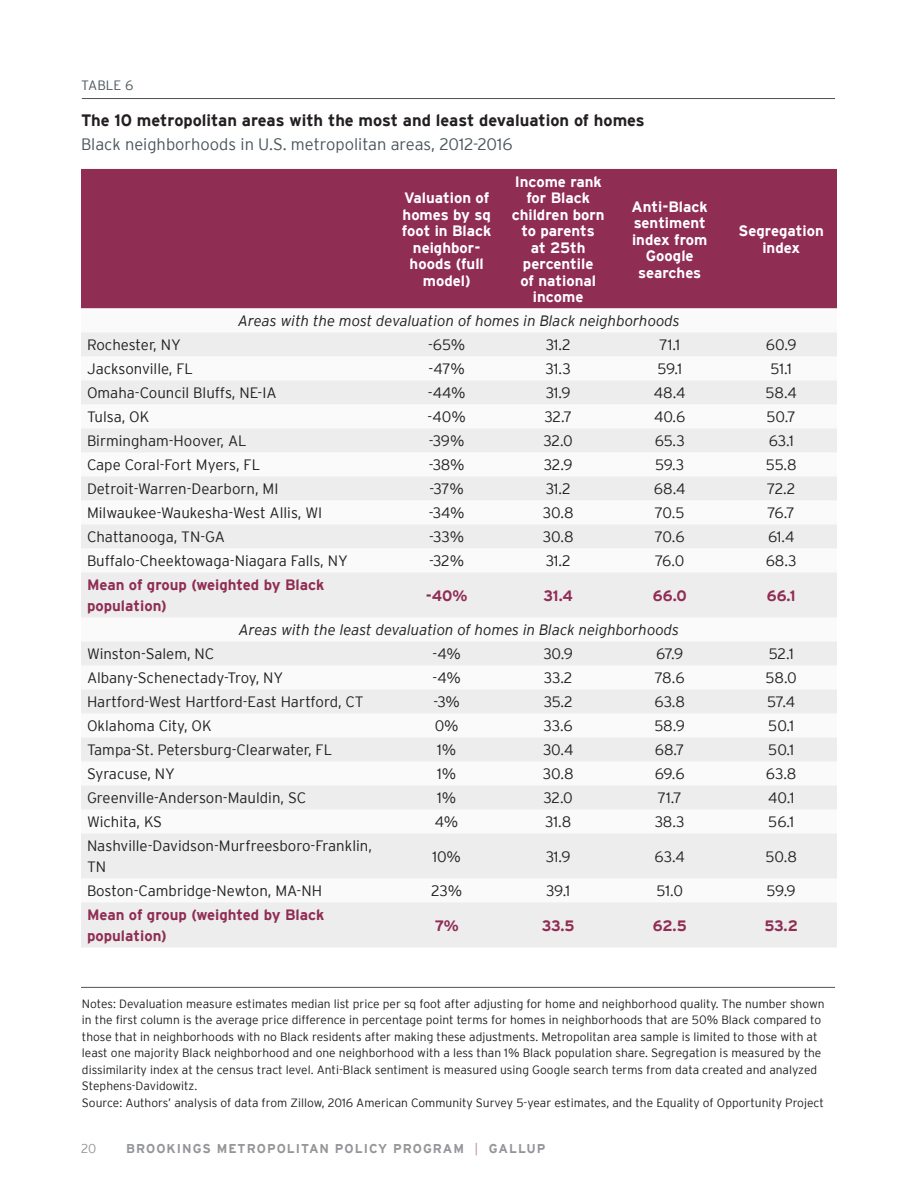
<style>
.page{position:relative;width:918px;height:1188px;background:#fff}
.page>*{position:absolute;margin:0;border:0;box-sizing:border-box;transform-origin:0 0}
.t1{font:700 16.5px "Interstate";color:#231f20}
.t2{font:300 16.5px "Interstate";color:#4a555b}
.t3{font:300 15px/21px "Interstate";color:#231f20}
.t4{font:700 15px/16.5px "Interstate";color:#fff;text-align:center}
.t5{font:italic 300 15px "Interstate";color:#231f20}
.t6{font:700 15px/21px "Interstate";color:#902d53}
.t7{font:300 13.5px "Interstate";color:#4a555b}
.t8{font:700 12.75px "Interstate";letter-spacing:.08em;color:#939598}
.t9{font:300 12.75px "Interstate";color:#939598}
.t10{font:300 12px/16.5px "Interstate";color:#231f20}
.s1{font-weight:300;color:#bd8894}
</style>
<div class="page">
<hr style="left:81px;top:987px;width:754px;height:1px;background:#4d545a">
<hr style="left:82px;top:98px;width:753px;height:1px;background:#4d545a">
<div style="left:81px;top:169px;width:756px;height:139px;background:#902d53"></div>
<svg style="left:81px;top:332px;width:756px;height:615px;fill:#ededee"></svg>
<p class="t7" style="left:81px;top:78px;width:54px">TABLE 6</p>
<p class="t1" style="left:81px;top:111px;width:565px">The 10 metropolitan areas with the most and least devaluation of homes</p>
<p class="t2" style="left:81px;top:135px;width:433px">Black neighborhoods in U.S. metropolitan areas, 2012-2016</p>
<p class="t4" style="left:402px;top:190px;width:91px">Valuation of homes by sq foot in Black neighbor&shy;hoods (full model)</p>
<p class="t4" style="left:512px;top:173px;width:95px">Income rank for Black children born to parents<br>at 25th percentile<br>of national income</p>
<p class="t4" style="left:632px;top:198px;width:78px">Anti-Black sentiment index from<br>Google searches</p>
<p class="t5" style="left:238px;top:313px;width:443px">Areas with the most devaluation of homes in Black neighborhoods</p>
<p class="t4" style="left:739px;top:223px;width:87px">Segregation index</p>
<p class="t3" style="left:87px;top:335px;width:95px">Rochester, NY</p>
<p class="t3" style="left:428px;top:335px;width:39px">-65%</p>
<p class="t3" style="left:546px;top:335px;width:27px">31.2</p>
<p class="t3" style="left:659px;top:335px;width:22px">71.1</p>
<p class="t3" style="left:766px;top:335px;width:32px">60.9</p>
<p class="t3" style="left:87px;top:359px;width:108px">Jacksonville, FL</p>
<p class="t3" style="left:429px;top:359px;width:38px">-47%</p>
<p class="t3" style="left:546px;top:359px;width:27px">31.3</p>
<p class="t3" style="left:657px;top:359px;width:26px">59.1</p>
<p class="t3" style="left:771px;top:359px;width:23px">51.1</p>
<p class="t3" style="left:87px;top:383px;width:191px">Omaha-Council Bluffs, NE-IA</p>
<p class="t3" style="left:428px;top:383px;width:39px">-44%</p>
<p class="t3" style="left:546px;top:383px;width:27px">31.9</p>
<p class="t3" style="left:654px;top:383px;width:33px">48.4</p>
<p class="t3" style="left:766px;top:383px;width:33px">58.4</p>
<p class="t3" style="left:87px;top:407px;width:64px">Tulsa, OK</p>
<p class="t3" style="left:428px;top:407px;width:40px">-40%</p>
<p class="t3" style="left:544px;top:407px;width:29px">32.7</p>
<p class="t3" style="left:654px;top:407px;width:33px">40.6</p>
<p class="t3" style="left:767px;top:407px;width:31px">50.7</p>
<p class="t3" style="left:87px;top:431px;width:161px">Birmingham-Hoover, AL</p>
<p class="t3" style="left:429px;top:431px;width:37px">-39%</p>
<p class="t3" style="left:543px;top:431px;width:31px">32.0</p>
<p class="t3" style="left:655px;top:431px;width:32px">65.3</p>
<p class="t3" style="left:769px;top:431px;width:26px">63.1</p>
<p class="t3" style="left:87px;top:455px;width:175px">Cape Coral-Fort Myers, FL</p>
<p class="t3" style="left:429px;top:455px;width:38px">-38%</p>
<p class="t3" style="left:544px;top:455px;width:30px">32.9</p>
<p class="t3" style="left:655px;top:455px;width:31px">59.3</p>
<p class="t3" style="left:766px;top:455px;width:32px">55.8</p>
<p class="t3" style="left:87px;top:479px;width:193px">Detroit-Warren-Dearborn, MI</p>
<p class="t3" style="left:430px;top:479px;width:36px">-37%</p>
<p class="t3" style="left:546px;top:479px;width:27px">31.2</p>
<p class="t3" style="left:654px;top:479px;width:33px">68.4</p>
<p class="t3" style="left:767px;top:479px;width:30px">72.2</p>
<p class="t3" style="left:87px;top:503px;width:237px">Milwaukee-Waukesha-West Allis, WI</p>
<p class="t3" style="left:429px;top:503px;width:37px">-34%</p>
<p class="t3" style="left:543px;top:503px;width:32px">30.8</p>
<p class="t3" style="left:655px;top:503px;width:31px">70.5</p>
<p class="t3" style="left:768px;top:503px;width:29px">76.7</p>
<p class="t3" style="left:87px;top:527px;width:140px">Chattanooga, TN-GA</p>
<p class="t3" style="left:429px;top:527px;width:36px">-33%</p>
<p class="t3" style="left:543px;top:527px;width:32px">30.8</p>
<p class="t3" style="left:655px;top:527px;width:31px">70.6</p>
<p class="t3" style="left:768px;top:527px;width:28px">61.4</p>
<p class="t3" style="left:87px;top:551px;width:262px">Buffalo-Cheektowaga-Niagara Falls, NY</p>
<p class="t3" style="left:429px;top:551px;width:37px">-32%</p>
<p class="t3" style="left:546px;top:551px;width:27px">31.2</p>
<p class="t3" style="left:655px;top:551px;width:31px">76.0</p>
<p class="t3" style="left:766px;top:551px;width:33px">68.3</p>
<p class="t6" style="left:87px;top:575px;width:239px">Mean of group (weighted by Black population)</p>
<p class="t6" style="left:426px;top:585px;width:43px">-40%</p>
<p class="t6" style="left:543px;top:585px;width:31px">31.4</p>
<p class="t6" style="left:653px;top:585px;width:35px">66.0</p>
<p class="t6" style="left:767px;top:585px;width:31px">66.1</p>
<p class="t5" style="left:239px;top:622px;width:442px">Areas with the least devaluation of homes in Black neighborhoods</p>
<p class="t3" style="left:87px;top:644px;width:129px">Winston-Salem, NC</p>
<p class="t3" style="left:433px;top:644px;width:30px">-4%</p>
<p class="t3" style="left:543px;top:644px;width:31px">30.9</p>
<p class="t3" style="left:656px;top:644px;width:29px">67.9</p>
<p class="t3" style="left:769px;top:644px;width:26px">52.1</p>
<p class="t3" style="left:87px;top:668px;width:198px">Albany-Schenectady-Troy, NY</p>
<p class="t3" style="left:433px;top:668px;width:30px">-4%</p>
<p class="t3" style="left:544px;top:668px;width:30px">33.2</p>
<p class="t3" style="left:655px;top:668px;width:31px">78.6</p>
<p class="t3" style="left:766px;top:668px;width:33px">58.0</p>
<p class="t3" style="left:87px;top:692px;width:278px">Hartford-West Hartford-East Hartford, CT</p>
<p class="t3" style="left:433px;top:692px;width:28px">-3%</p>
<p class="t3" style="left:544px;top:692px;width:30px">35.2</p>
<p class="t3" style="left:654px;top:692px;width:32px">63.8</p>
<p class="t3" style="left:767px;top:692px;width:30px">57.4</p>
<p class="t3" style="left:87px;top:716px;width:126px">Oklahoma City, OK</p>
<p class="t3" style="left:435px;top:716px;width:26px">0%</p>
<p class="t3" style="left:544px;top:716px;width:31px">33.6</p>
<p class="t3" style="left:654px;top:716px;width:32px">58.9</p>
<p class="t3" style="left:768px;top:716px;width:27px">50.1</p>
<p class="t3" style="left:87px;top:740px;width:247px">Tampa-St. Petersburg-Clearwater, FL</p>
<p class="t3" style="left:437px;top:740px;width:21px">1%</p>
<p class="t3" style="left:543px;top:740px;width:32px">30.4</p>
<p class="t3" style="left:655px;top:740px;width:31px">68.7</p>
<p class="t3" style="left:768px;top:740px;width:27px">50.1</p>
<p class="t3" style="left:87px;top:764px;width:90px">Syracuse, NY</p>
<p class="t3" style="left:437px;top:764px;width:21px">1%</p>
<p class="t3" style="left:543px;top:764px;width:32px">30.8</p>
<p class="t3" style="left:655px;top:764px;width:32px">69.6</p>
<p class="t3" style="left:766px;top:764px;width:32px">63.8</p>
<p class="t3" style="left:87px;top:788px;width:221px">Greenville-Anderson-Mauldin, SC</p>
<p class="t3" style="left:437px;top:788px;width:21px">1%</p>
<p class="t3" style="left:543px;top:788px;width:31px">32.0</p>
<p class="t3" style="left:658px;top:788px;width:26px">71.7</p>
<p class="t3" style="left:768px;top:788px;width:28px">40.1</p>
<p class="t3" style="left:87px;top:812px;width:77px">Wichita, KS</p>
<p class="t3" style="left:435px;top:812px;width:25px">4%</p>
<p class="t3" style="left:545px;top:812px;width:28px">31.8</p>
<p class="t3" style="left:655px;top:812px;width:32px">38.3</p>
<p class="t3" style="left:768px;top:812px;width:27px">56.1</p>
<p class="t3" style="left:87px;top:836px;width:287px">Nashville-Davidson-Murfreesboro-Franklin,<br>TN</p>
<p class="t3" style="left:432px;top:846px;width:30px">10%</p>
<p class="t3" style="left:546px;top:846px;width:27px">31.9</p>
<p class="t3" style="left:655px;top:846px;width:32px">63.4</p>
<p class="t3" style="left:766px;top:846px;width:33px">50.8</p>
<p class="t3" style="left:87px;top:881px;width:236px">Boston-Cambridge-Newton, MA-NH</p>
<p class="t3" style="left:431px;top:881px;width:32px">23%</p>
<p class="t3" style="left:546px;top:881px;width:26px">39.1</p>
<p class="t3" style="left:657px;top:881px;width:28px">51.0</p>
<p class="t3" style="left:767px;top:881px;width:31px">59.9</p>
<p class="t6" style="left:87px;top:905px;width:239px">Mean of group (weighted by Black population)</p>
<p class="t6" style="left:435px;top:915px;width:26px">7%</p>
<p class="t6" style="left:542px;top:915px;width:34px">33.5</p>
<p class="t6" style="left:653px;top:915px;width:35px">62.5</p>
<p class="t6" style="left:765px;top:915px;width:35px">53.2</p>
<p class="t10" style="left:82px;top:995px;width:744px">Notes: Devaluation measure estimates median list price per sq foot after adjusting for home and neighborhood quality. The number shown in the first column is the average price difference in percentage point terms for homes in neighborhoods that are 50% Black compared to those that in neighborhoods with no Black residents after making these adjustments. Metropolitan area sample is limited to those with at least one majority Black neighborhood and one neighborhood with a less than 1% Black population share. Segregation is measured by the dissimilarity index at the census tract level. Anti-Black sentiment is measured using Google search terms from data created and analyzed Stephens-Davidowitz.</p>
<p class="t10" style="left:82px;top:1094px;width:744px">Source: Authors’ analysis of data from Zillow, 2016 American Community Survey 5-year estimates, and the Equality of Opportunity Project</p>
<p class="t9" style="left:81px;top:1141px;width:17px">20</p>
<p class="t8" style="left:126px;top:1142px;width:421px">BROOKINGS METROPOLITAN POLICY PROGRAM <span class="s1">|</span> GALLUP</p>
</div>
